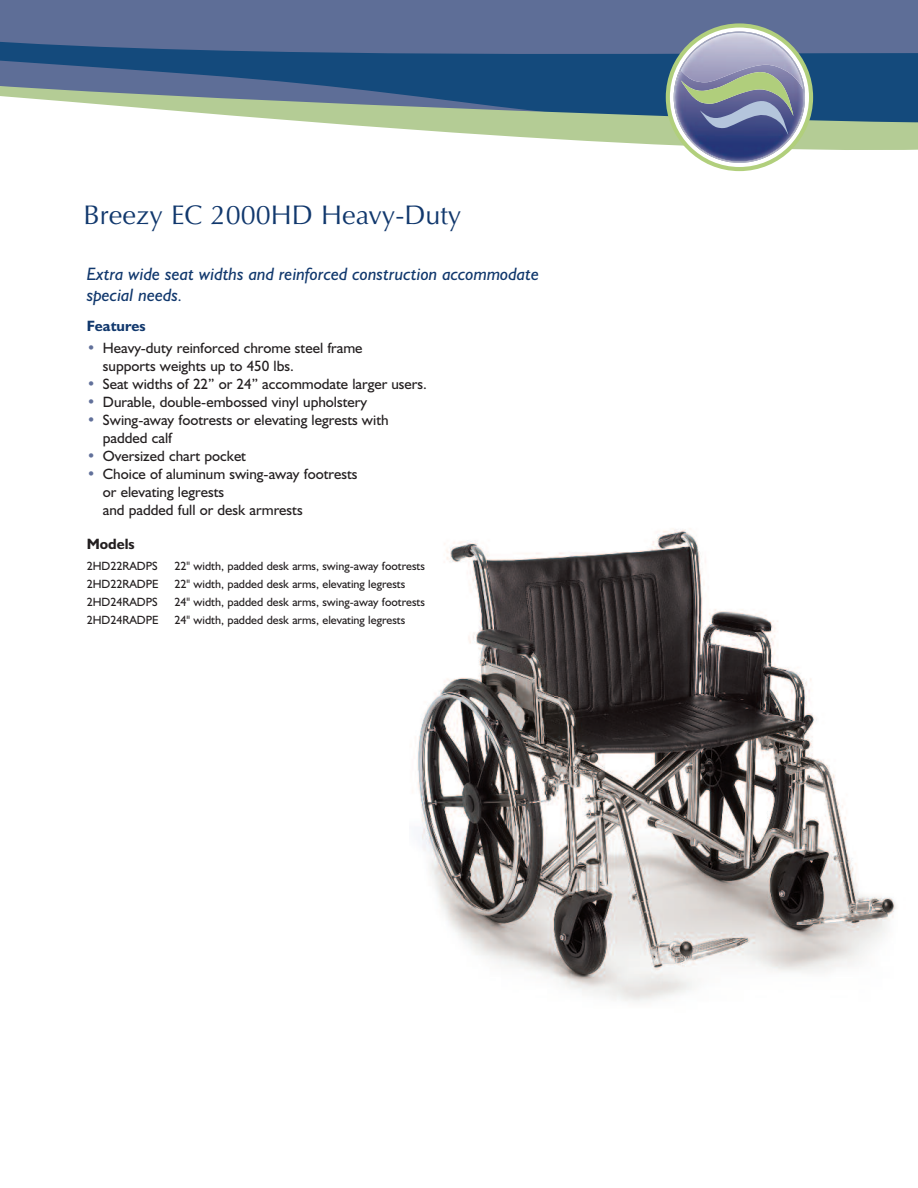
<style>
.page{position:relative;width:918px;height:1188px;background:#fff}
.page>*{position:absolute;margin:0;border:0;box-sizing:border-box;transform-origin:0 0}
.t1{font:27px "Optima LT Std";color:#11386d}
.t2{font:italic 18px/21px "Humanist 521 BT";color:#11386d}
.t3{font:15px/18px "Humanist 521 BT";color:#231f20}
.t4{font:700 15px "Humanist 521 BT";color:#11386d}
.t5{font:700 15px "Humanist 521 BT";color:#231f20}
.t6{font:12px "Humanist 521 BT";color:#231f20}
.s1{color:#61709a}
</style>
<div class="page">
<img style="left:417px;top:528px;width:479px;height:474px">
<div style="left:0;top:0;width:918px;height:42px;background:#5e6e97"></div>
<svg style="left:0;top:42px;width:918px;height:108px"></svg>
<svg style="left:666px;top:23px;width:147px;height:148px"></svg>
<img style="left:680px;top:32px;width:124px;height:59px">
<h1 class="t1" style="left:83px;top:204px;width:379px">Breezy EC 2000HD Heavy-Duty</h1>
<p class="t2" style="left:87px;top:265px;width:454px">Extra wide seat widths and reinforced construction accommodate special needs.</p>
<p class="t4" style="left:87px;top:321px;width:60px">Features</p>
<p class="t3" style="left:103px;top:340px;width:261px;text-indent:-16px"><span class="s1">•</span> Heavy-duty reinforced chrome steel frame supports weights up to 450 lbs.</p>
<p class="t3" style="left:87px;top:376px;width:342px"><span class="s1">•</span> Seat widths of 22” or 24” accommodate larger users.</p>
<p class="t3" style="left:87px;top:394px;width:282px"><span class="s1">•</span> Durable, double-embossed vinyl upholstery</p>
<p class="t3" style="left:103px;top:412px;width:287px;text-indent:-16px"><span class="s1">•</span> Swing-away footrests or elevating legrests with padded calf</p>
<p class="t3" style="left:87px;top:448px;width:161px"><span class="s1">•</span> Oversized chart pocket</p>
<p class="t3" style="left:103px;top:466px;width:256px;text-indent:-16px"><span class="s1">•</span> Choice of aluminum swing-away footrests or elevating legrests<br>and padded full or desk armrests</p>
<p class="t5" style="left:87px;top:539px;width:50px">Models</p>
<p class="t6" style="left:87px;top:562px;width:73px">2HD22RADPS</p>
<p class="t6" style="left:175px;top:562px;width:252px">22" width, padded desk arms, swing-away footrests</p>
<p class="t6" style="left:87px;top:580px;width:74px">2HD22RADPE</p>
<p class="t6" style="left:175px;top:580px;width:232px">22" width, padded desk arms, elevating legrests</p>
<p class="t6" style="left:87px;top:598px;width:73px">2HD24RADPS</p>
<p class="t6" style="left:175px;top:598px;width:252px">24" width, padded desk arms, swing-away footrests</p>
<p class="t6" style="left:87px;top:616px;width:74px">2HD24RADPE</p>
<p class="t6" style="left:175px;top:616px;width:232px">24" width, padded desk arms, elevating legrests</p>
</div>
